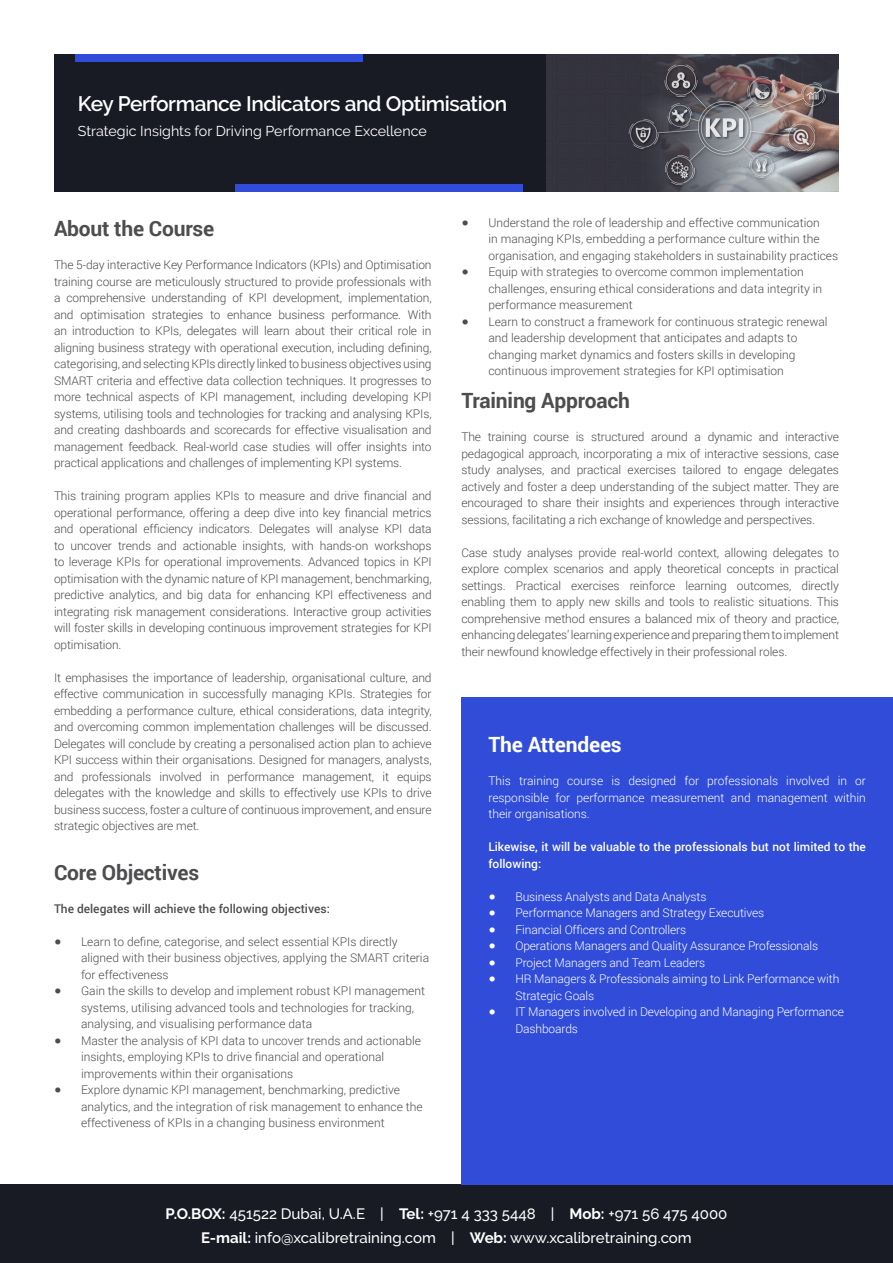
<style>
.page{position:relative;width:893px;height:1263px;background:#fff}
.page>*{position:absolute;margin:0;border:0;box-sizing:border-box;transform-origin:0 0}
.t1{font:700 21px "Roboto";letter-spacing:-.01em;color:#4d4d4f}
.t2{font:700 21px "Roboto";letter-spacing:-.01em;color:#fff}
.t3{font:600 20.85px "Raleway";letter-spacing:-.02em;color:#fff}
.t4{font:500 15px/24px "Raleway";color:#fff;text-align:center}
.t5{font:14.25px "Raleway";color:#fff}
.t6{font:300 12px/16.5px "Roboto";color:#4d4d4f}
.t7{font:300 12px/16.5px "Roboto";letter-spacing:-.01em;color:#4b4c4d;text-align:justify}
.t8{font:300 12px/16.5px "Roboto";letter-spacing:-.01em;color:#fff}
.t9{font:500 12px/16.5px "Roboto";color:#fff}
.t10{font:500 12px "Roboto";color:#4d4d4f}
.s1{font-family:"Helvetica Neue";font-weight:400}
.s2{font-weight:700}
</style>
<div class="page">
<div style="left:0;top:1184px;width:893px;height:79px;background:#181b24"></div>
<div style="left:461px;top:697px;width:432px;height:487px;background:#304cd8"></div>
<img style="left:546px;top:54px;width:293px;height:138px">
<div style="left:54px;top:54px;width:492px;height:138px;background:#181b24"></div>
<div style="left:76px;top:54px;width:287px;height:7px;background:#304cd8"></div>
<div style="left:235px;top:184px;width:288px;height:8px;background:#304cd8"></div>
<p class="t3" style="left:78px;top:92px;width:431px">Key Performance Indicators and Optimisation</p>
<p class="t5" style="left:78px;top:122px;width:350px">Strategic Insights for Driving Performance Excellence</p>
<p class="t1" style="left:54px;top:214px;width:162px">About the Course</p>
<p class="t6" style="left:54px;top:256px;width:379px;text-align:justify">The 5-day interactive Key Performance Indicators (KPIs) and Optimisation training course are meticulously structured to provide professionals with a comprehensive understanding of KPI development, implementation, and optimisation strategies to enhance business performance. With an introduction to KPIs, delegates will learn about their critical role in aligning business strategy with operational execution, including defining, categorising, and selecting KPIs directly linked to business objectives using SMART criteria and effective data collection techniques. It progresses to more technical aspects of KPI management, including developing KPI systems, utilising tools and technologies for tracking and analysing KPIs, and creating dashboards and scorecards for effective visualisation and management feedback. Real-world case studies will offer insights into practical applications and challenges of implementing KPI systems.</p>
<p class="t6" style="left:54px;top:487px;width:379px;text-align:justify">This training program applies KPIs to measure and drive financial and operational performance, offering a deep dive into key financial metrics and operational efficiency indicators. Delegates will analyse KPI data to uncover trends and actionable insights, with hands-on workshops to leverage KPIs for operational improvements. Advanced topics in KPI optimisation with the dynamic nature of KPI management, benchmarking, predictive analytics, and big data for enhancing KPI effectiveness and integrating risk management considerations. Interactive group activities will foster skills in developing continuous improvement strategies for KPI optimisation.</p>
<p class="t6" style="left:54px;top:669px;width:379px;text-align:justify">It emphasises the importance of leadership, organisational culture, and effective communication in successfully managing KPIs. Strategies for embedding a performance culture, ethical considerations, data integrity, and overcoming common implementation challenges will be discussed.<br>Delegates will conclude by creating a personalised action plan to achieve KPI success within their organisations. Designed for managers, analysts, and professionals involved in performance management, it equips delegates with the knowledge and skills to effectively use KPIs to drive business success, foster a culture of continuous improvement, and ensure strategic objectives are met.</p>
<p class="t1" style="left:54px;top:857px;width:147px">Core Objectives</p>
<p class="t10" style="left:54px;top:900px;width:277px">The delegates will achieve the following objectives:</p>
<p class="t6" style="left:81px;top:933px;width:350px;text-indent:-27px"><span class="s1">●</span> Learn to define, categorise, and select essential KPIs directly aligned with their business objectives, applying the SMART criteria for effectiveness</p>
<p class="t6" style="left:81px;top:982px;width:346px;text-indent:-27px"><span class="s1">●</span> Gain the skills to develop and implement robust KPI management systems, utilising advanced tools and technologies for tracking, analysing, and visualising performance data</p>
<p class="t6" style="left:81px;top:1032px;width:341px;text-indent:-27px"><span class="s1">●</span> Master the analysis of KPI data to uncover trends and actionable insights, employing KPIs to drive financial and operational improvements within their organisations</p>
<p class="t6" style="left:81px;top:1081px;width:343px;text-indent:-27px"><span class="s1">●</span> Explore dynamic KPI management, benchmarking, predictive analytics, and the integration of risk management to enhance the effectiveness of KPIs in a changing business environment</p>
<p class="t6" style="left:488px;top:214px;width:351px;text-indent:-27px"><span class="s1">●</span> Understand the role of leadership and effective communication<br>in managing KPIs, embedding a performance culture within the organisation, and engaging stakeholders in sustainability practices</p>
<p class="t6" style="left:488px;top:263px;width:335px;text-indent:-27px"><span class="s1">●</span> Equip with strategies to overcome common implementation challenges, ensuring ethical considerations and data integrity in performance measurement</p>
<p class="t6" style="left:488px;top:313px;width:341px;text-indent:-27px"><span class="s1">●</span> Learn to construct a framework for continuous strategic renewal and leadership development that anticipates and adapts to changing market dynamics and fosters skills in developing continuous improvement strategies for KPI optimisation</p>
<p class="t1" style="left:461px;top:386px;width:170px">Training Approach</p>
<p class="t7" style="left:461px;top:428px;width:379px">The training course is structured around a dynamic and interactive pedagogical approach, incorporating a mix of interactive sessions, case study analyses, and practical exercises tailored to engage delegates actively and foster a deep understanding of the subject matter. They are encouraged to share their insights and experiences through interactive sessions, facilitating a rich exchange of knowledge and perspectives.</p>
<p class="t7" style="left:461px;top:544px;width:379px">Case study analyses provide real-world context, allowing delegates to explore complex scenarios and apply theoretical concepts in practical settings. Practical exercises reinforce learning outcomes, directly enabling them to apply new skills and tools to realistic situations. This comprehensive method ensures a balanced mix of theory and practice, enhancing delegates’ learning experience and preparing them to implement their newfound knowledge effectively in their professional roles.</p>
<p class="t2" style="left:488px;top:730px;width:135px">The Attendees</p>
<p class="t8" style="left:488px;top:772px;width:379px;text-align:justify">This training course is designed for professionals involved in or responsible for performance measurement and management within their organisations.</p>
<p class="t9" style="left:488px;top:838px;width:379px">Likewise, it will be valuable to the professionals but not limited to the following:</p>
<p class="t8" style="left:488px;top:888px;width:220px"><span class="s1">●</span> Business Analysts and Data Analysts</p>
<p class="t8" style="left:488px;top:904px;width:277px"><span class="s1">●</span> Performance Managers and Strategy Executives</p>
<p class="t8" style="left:488px;top:921px;width:199px"><span class="s1">●</span> Financial Officers and Controllers</p>
<p class="t8" style="left:488px;top:937px;width:331px"><span class="s1">●</span> Operations Managers and Quality Assurance Professionals</p>
<p class="t8" style="left:488px;top:954px;width:218px"><span class="s1">●</span> Project Managers and Team Leaders</p>
<p class="t8" style="left:515px;top:970px;width:325px;text-indent:-27px"><span class="s1">●</span> HR Managers &amp; Professionals aiming to Link Performance with<br>Strategic Goals</p>
<p class="t8" style="left:515px;top:1003px;width:330px;text-indent:-27px"><span class="s1">●</span> IT Managers involved in Developing and Managing Performance<br>Dashboards</p>
<p class="t4" style="left:166px;top:1201px;width:563px"><span class="s2">P.O.BOX:</span> 451522 Dubai, U.A.E | <span class="s2">Tel:</span> +971 4 333 5448 | <span class="s2">Mob:</span> +971 56 475 4000<br><span class="s2">E-mail:</span> info@xcalibretraining.com | <span class="s2">Web:</span> www.xcalibretraining.com</p>
</div>
